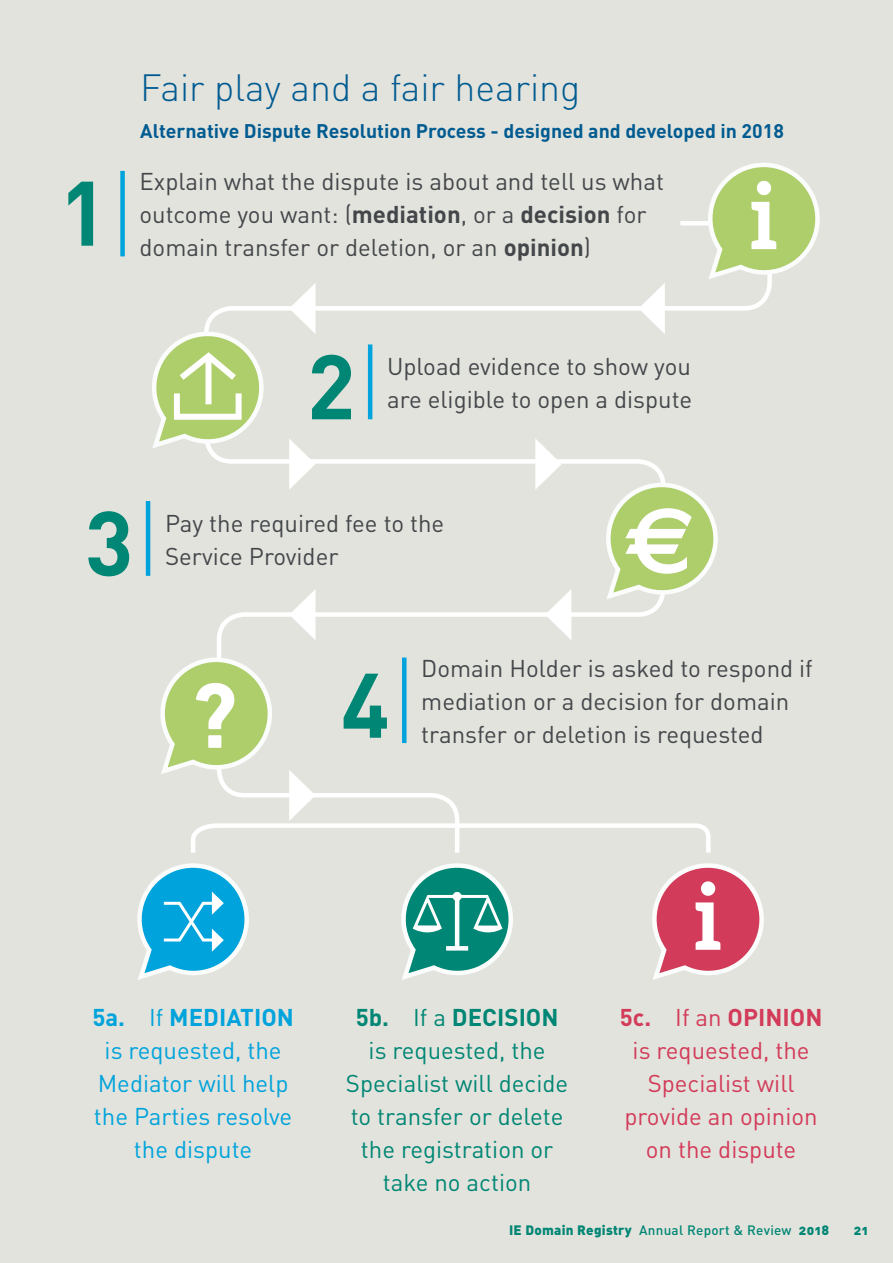
<style>
.page{position:relative;width:893px;height:1263px;background:#e3e3dd}
.page>*{position:absolute;margin:0;border:0;box-sizing:border-box;transform-origin:0 0}
.Hghlight_Head{font:700 94.05px "Euro Sans Std";color:#fff}
.Hghlight_Head-2{font:700 94.05px "DIN Next LT Pro";color:#fff}
.Hghlight_Head-3{font:700 90px "DIN";color:#008674}
.t1{font:300 37.5px "DIN";color:#005b91}
.Highlight_Body{font:24px/33px "DIN";color:#43474a}
.Highlight_Body-2{font:24px/33px "DIN";color:#008674;text-align:center}
.Highlight_Body-3{font:24px/33px "DIN";color:#00a3db;text-align:center}
.Highlight_Body-4{font:24px/33px "DIN";color:#d23b59;text-align:center}
.H2_0B4{font:700 19.5px "DIN";color:#005b91}
.t2{font:13.5px "DIN Black Alternate";letter-spacing:.02em;color:#008674}
.s1{font-weight:700}
.s2{font-family:"DIN";font-weight:500}
</style>
<div class="page">
<svg style="left:205px;top:221px;width:567px;height:432px"></svg>
<svg style="left:601px;top:478px;width:122px;height:125px"></svg>
<svg style="left:703px;top:163px;width:117px;height:120px"></svg>
<svg style="left:152px;top:327px;width:117px;height:125px"></svg>
<div style="left:120px;top:171px;width:5px;height:85px;background:#00a3db"></div>
<hr style="left:368px;top:344px;width:4px;height:75px;background:#00a3db">
<hr style="left:146px;top:501px;width:4px;height:75px;background:#00a3db">
<svg style="left:638px;top:283px;width:27px;height:51px"></svg>
<svg style="left:545px;top:589px;width:26px;height:51px"></svg>
<svg style="left:289px;top:283px;width:26px;height:51px"></svg>
<svg style="left:289px;top:589px;width:26px;height:51px"></svg>
<svg style="left:289px;top:438px;width:26px;height:52px"></svg>
<svg style="left:535px;top:438px;width:27px;height:52px"></svg>
<svg style="left:137px;top:653px;width:627px;height:327px"></svg>
<h1 class="t1" style="left:140px;top:65px;width:442px">Fair play and a fair hearing</h1>
<p class="H2_0B4" style="left:140px;top:118px;width:645px">Alternative Dispute Resolution Process - designed and developed in 2018</p>
<p class="Hghlight_Head-3" style="left:59px;top:154px;width:50px">1</p>
<p class="Highlight_Body" style="left:140px;top:165px;width:526px">Explain what the dispute is about and tell us what outcome you want: (<span class="s1">mediation</span>, or a <span class="s1">decision</span> for domain transfer or deletion, or an <span class="s1">opinion</span>)</p>
<p class="Hghlight_Head-3" style="left:307px;top:328px;width:50px">2</p>
<p class="Highlight_Body" style="left:387px;top:349px;width:307px">Upload evidence to show you are eligible to open a dispute</p>
<p class="Hghlight_Head-3" style="left:85px;top:484px;width:50px">3</p>
<p class="Highlight_Body" style="left:165px;top:506px;width:281px">Pay the required fee to the<br>Service Provider</p>
<p class="Hghlight_Head" style="left:625px;top:485px;width:72px">€</p>
<p class="Hghlight_Head-2" style="left:193px;top:661px;width:46px">?</p>
<p class="Hghlight_Head-3" style="left:341px;top:646px;width:50px">4</p>
<p class="Highlight_Body" style="left:421px;top:651px;width:393px">Domain Holder is asked to respond if mediation or a decision for domain transfer or deletion is requested</p>
<p class="Highlight_Body-3" style="left:92px;top:1000px;width:203px"><span class="s1">5a.</span> If <span class="s1">MEDIATION </span>is requested, the<br>Mediator will help the Parties resolve the dispute</p>
<p class="Highlight_Body-2" style="left:346px;top:1000px;width:224px"><span class="s1">5b.</span> If a <span class="s1">DECISION </span>is requested, the<br>Specialist will decide to transfer or delete the registration or take no action</p>
<p class="Highlight_Body-4" style="left:620px;top:1000px;width:204px"><span class="s1">5c.</span> If an <span class="s1">OPINION </span>is requested, the<br>Specialist will provide an opinion on the dispute</p>
<p class="t2" style="left:509px;top:1221px;width:322px">IE Domain Registry <span class="s2">Annual Report &amp; Review</span> 2018</p>
<p class="t2" style="left:854px;top:1221px;width:16px">21</p>
</div>
